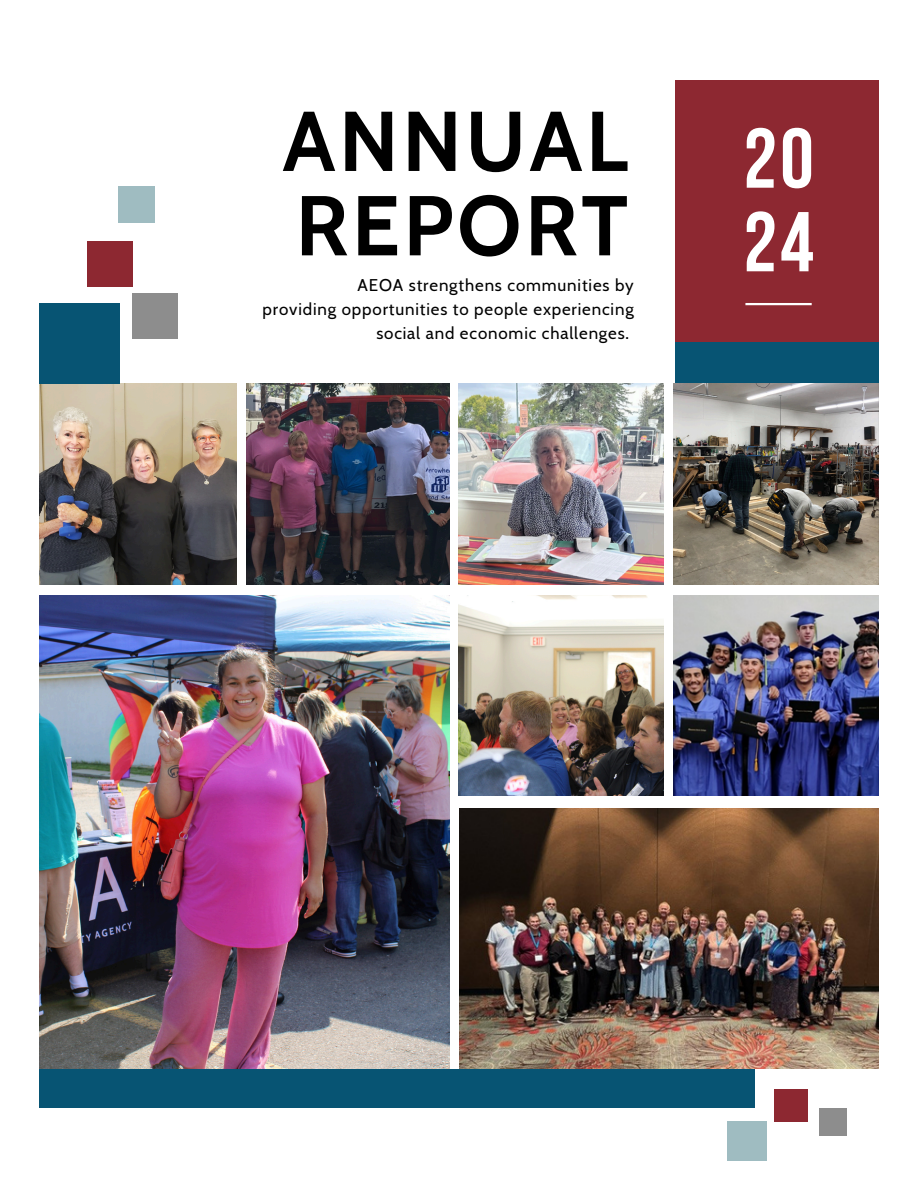
<style>
.page{position:relative;width:918px;height:1188px;background:#fff}
.page>*{position:absolute;margin:0;border:0;box-sizing:border-box;transform-origin:0 0}
.t1{font:700 84.6px/84.3px "Cabin";letter-spacing:.04em;color:#000}
.t2{font:700 84.6px/83.6px "Bebas Neue";color:#fff}
.t3{font:16.95px/23.7px "Cabin";letter-spacing:.05em;color:#000;text-align:right}
</style>
<div class="page">
<img style="left:39px;top:384px;width:198px;height:200px">
<img style="left:39px;top:595px;width:411px;height:474px">
<img style="left:459px;top:809px;width:420px;height:260px">
<img style="left:247px;top:384px;width:202px;height:200px">
<div style="left:675px;top:80px;width:204px;height:262px;background:#8d2831"></div>
<div style="left:675px;top:342px;width:204px;height:46px;background:#075473"></div>
<img style="left:459px;top:384px;width:205px;height:200px">
<img style="left:674px;top:384px;width:204px;height:200px">
<img style="left:459px;top:595px;width:205px;height:201px">
<img style="left:674px;top:595px;width:204px;height:201px">
<div style="left:39px;top:303px;width:81px;height:81px;background:#075473"></div>
<div style="left:87px;top:241px;width:45px;height:46px;background:#8d2831"></div>
<div style="left:132px;top:293px;width:46px;height:45px;background:#8d8d8d"></div>
<div style="left:727px;top:1122px;width:40px;height:39px;background:#9fbcc1"></div>
<div style="left:39px;top:1069px;width:715px;height:39px;background:#075473"></div>
<div style="left:774px;top:1090px;width:33px;height:32px;background:#8d2831"></div>
<div style="left:819px;top:1108px;width:27px;height:27px;background:#8d8d8d"></div>
<div style="left:118px;top:186px;width:37px;height:37px;background:#9fbcc1"></div>
<hr style="left:745px;top:303px;width:67px;height:2px;background:#fff">
<h1 class="t1" style="left:283px;top:99px;width:347px">ANNUAL<br>REPORT</h1>
<p class="t3" style="left:358px;top:274px;width:278px">AEOA strengthens communities by</p>
<p class="t3" style="left:263px;top:297px;width:373px">providing opportunities to people experiencing social and economic challenges.</p>
<h1 class="t2" style="left:743px;top:125px;width:72px">20<br>24</h1>
</div>
